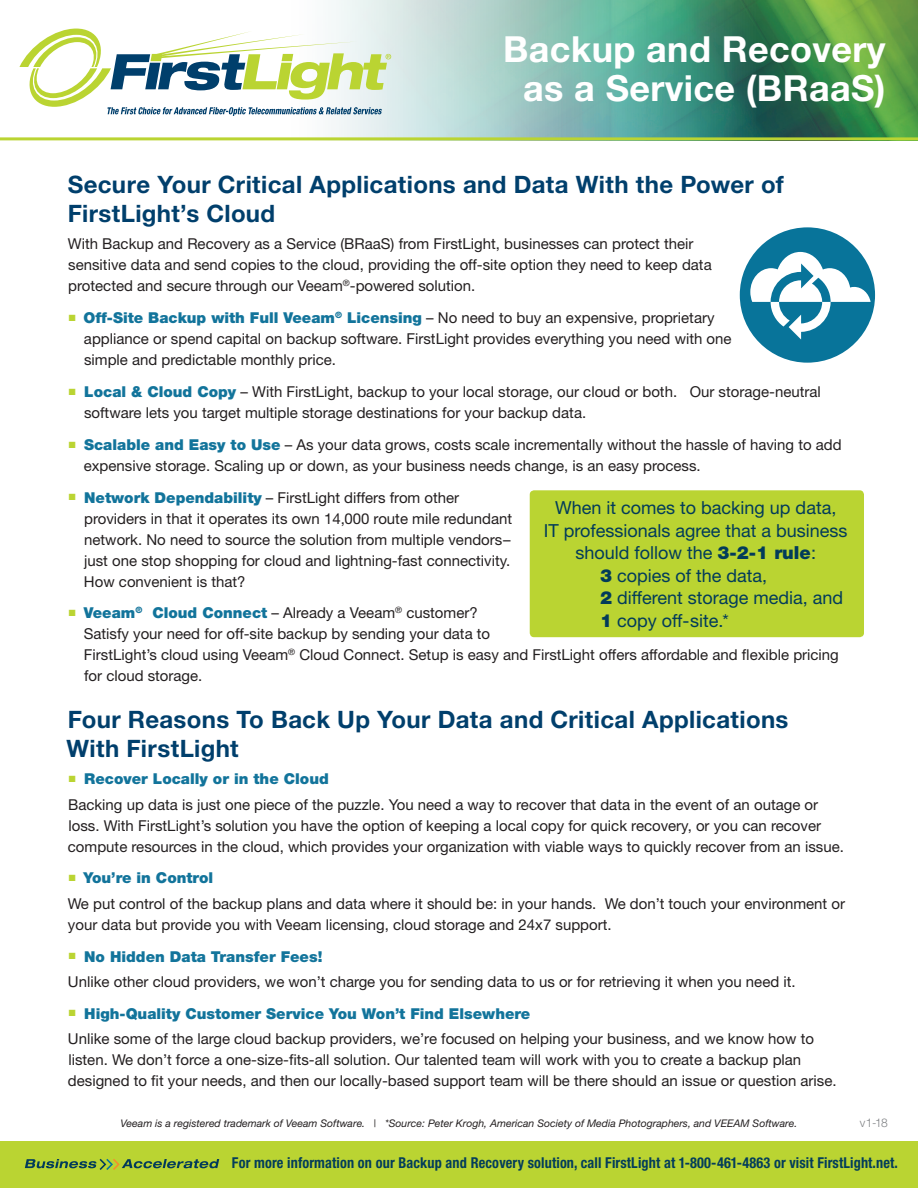
<style>
.page{position:relative;width:918px;height:1188px;background:#fff}
.page>*{position:absolute;margin:0;border:0;box-sizing:border-box;transform-origin:0 0}
.t1{font:700 36px/39px "Helvetica Neue";letter-spacing:.01em;color:#fff;text-align:center}
.t2{font:700 24px/28.8px "Helvetica Neue";letter-spacing:.015em;color:#003f6c}
.t3{font:18px "Helvetica Neue";color:#023b5a}
.t4{font:15px/21px "Helvetica Neue";color:#231f20}
.t5{font:700 condensed 15px "Helvetica Neue";letter-spacing:.01em;color:#033d5a;scale:.95 1}
.t6{font:300 12px "Helvetica Neue";color:#808285}
.t7{font:italic 10.5px "Helvetica Neue";color:#231f20}
.s1{color:#bad432}
.s2{font-weight:900;color:#12749b}
.s3{font-weight:900}
</style>
<div class="page">
<img style="left:331px;top:0;width:587px;height:137px">
<hr style="left:0;top:137px;width:918px;height:3px;background:#bad432">
<svg style="left:19px;top:29px;width:372px;height:87px"></svg>
<div style="left:0;top:1141px;width:918px;height:47px;background:#bad432"></div>
<svg style="left:25px;top:1159px;width:194px;height:11px"></svg>
<svg style="left:740px;top:227px;width:135px;height:136px"></svg>
<div style="left:530px;top:490px;width:334px;height:147px;background:#bad432;border-radius:4px"></div>
<h1 class="t1" style="left:503px;top:29px;width:384px">Backup and Recovery as a Service (BRaaS)</h1>
<h2 class="t2" style="left:68px;top:169px;width:718px">Secure Your Critical Applications and Data With the Power of<br>FirstLight’s Cloud</h2>
<p class="t4" style="left:68px;top:233px;width:645px">With Backup and Recovery as a Service (BRaaS) from FirstLight, businesses can protect their sensitive data and send copies to the cloud, providing the off-site option they need to keep data protected and secure through our Veeam<sup>®</sup>-powered solution.</p>
<p class="t4" style="left:84px;top:307px;width:649px;text-indent:-15px"><span class="s1">■</span> <span class="s2">Off-Site Backup with Full Veeam</span><sup>®</sup> <span class="s2">Licensing</span> – No need to buy an expensive, proprietary appliance or spend capital on backup software. FirstLight provides everything you need with one simple and predictable monthly price.</p>
<p class="t4" style="left:84px;top:381px;width:738px;text-indent:-15px"><span class="s1">■</span> <span class="s2">Local &amp; Cloud Copy</span> – With FirstLight, backup to your local storage, our cloud or both. Our storage-neutral software lets you target multiple storage destinations for your backup data.</p>
<p class="t4" style="left:84px;top:434px;width:759px;text-indent:-15px"><span class="s1">■</span> <span class="s2">Scalable and Easy to Use</span> – As your data grows, costs scale incrementally without the hassle of having to add expensive storage. Scaling up or down, as your business needs change, is an easy process.</p>
<p class="t4" style="left:84px;top:487px;width:430px;text-indent:-15px"><span class="s1">■</span> <span class="s2">Network Dependability</span> – FirstLight differs from other providers in that it operates its own 14,000 route mile redundant network. No need to source the solution from multiple vendors– just one stop shopping for cloud and lightning-fast connectivity.<br>How convenient is that?</p>
<p class="t4" style="left:84px;top:602px;width:757px;text-indent:-15px"><span class="s1">■</span> <span class="s2">Veeam</span><sup>®</sup> <span class="s2">Cloud Connect</span> – Already a Veeam<sup>®</sup> customer?<br>Satisfy your need for off-site backup by sending your data to<br>FirstLight’s cloud using Veeam<sup>®</sup> Cloud Connect. Setup is easy and FirstLight offers affordable and flexible pricing for cloud storage.</p>
<h2 class="t2" style="left:67px;top:704px;width:723px">Four Reasons To Back Up Your Data and Critical Applications<br>With FirstLight</h2>
<p class="t4" style="left:68px;top:766px;width:752px;line-height:25.3px"><span class="s1">■</span> <span class="s2">Recover Locally or in the Cloud<br></span>Backing up data is just one piece of the puzzle. You need a way to recover that data in the event of an outage or</p>
<p class="t4" style="left:68px;top:815px;width:778px">loss. With FirstLight’s solution you have the option of keeping a local copy for quick recovery, or you can recover compute resources in the cloud, which provides your organization with viable ways to quickly recover from an issue.</p>
<p class="t4" style="left:68px;top:865px;width:779px;line-height:25.3px"><span class="s1">■</span> <span class="s2">You’re in Control<br></span>We put control of the backup plans and data where it should be: in your hands. We don’t touch your environment or</p>
<p class="t4" style="left:68px;top:914px;width:545px">your data but provide you with Veeam licensing, cloud storage and 24x7 support.</p>
<p class="t4" style="left:68px;top:943px;width:729px;line-height:25.3px"><span class="s1">■</span> <span class="s2">No Hidden Data Transfer Fees!<br></span>Unlike other cloud providers, we won’t charge you for sending data to us or for retrieving it when you need it.</p>
<p class="t4" style="left:68px;top:1000px;width:748px;line-height:25.3px"><span class="s1">■</span> <span class="s2">High-Quality Customer Service You Won’t Find Elsewhere<br></span>Unlike some of the large cloud backup providers, we’re focused on helping your business, and we know how to</p>
<p class="t4" style="left:68px;top:1049px;width:770px">listen. We don’t force a one-size-fits-all solution. Our talented team will work with you to create a backup plan designed to fit your needs, and then our locally-based support team will be there should an issue or question arise.</p>
<p class="t3" style="left:555px;top:497px;width:283px">When it comes to backing up data,</p>
<p class="t3" style="left:544px;top:520px;width:305px">IT professionals agree that a business</p>
<p class="t3" style="left:576px;top:542px;width:242px">should follow the <span class="s3">3-2-1 rule</span>:</p>
<p class="t3" style="left:600px;top:565px;width:169px"><span class="s3">3</span> copies of the data,</p>
<p class="t3" style="left:600px;top:587px;width:245px"><span class="s3">2</span> different storage media, and</p>
<p class="t3" style="left:600px;top:610px;width:130px"><span class="s3">1</span> copy off-site.*</p>
<p class="t7" style="left:121px;top:1117px;width:678px">Veeam is a registered trademark of Veeam Software. | *Source: Peter Krogh, American Society of Media Photographers, and VEEAM Software.</p>
<p class="t6" style="left:860px;top:1116px;width:29px">v1-18</p>
<p class="t5" style="left:232px;top:1154px;width:703px">For more information on our Backup and Recovery solution, call FirstLight at 1-800-461-4863 or visit FirstLight.net.</p>
</div>
